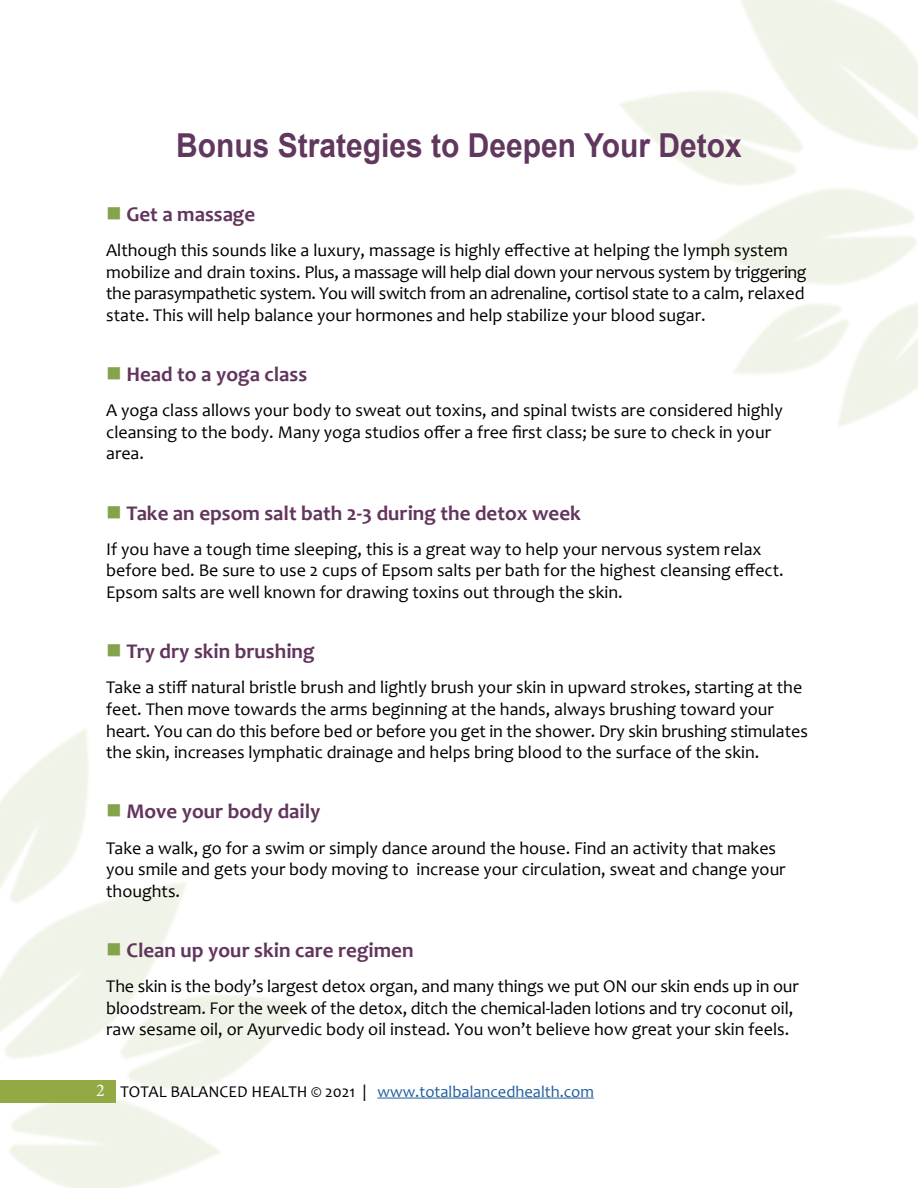
<style>
.page{position:relative;width:918px;height:1188px;background:#fff}
.page>*{position:absolute;margin:0;border:0;box-sizing:border-box;transform-origin:0 0}
.t1{font:700 33px "Arial";color:#61375e;scale:.91 1}
.t2{font:700 21px "Candara";color:#62355d}
.t3{font:18px/21.6px "Candara";color:#000}
.t4{font:16.5px "Candara";color:#215e9e}
.s1{color:#85a34b}
.s2{font-family:"Minion Pro";font-size:18px;color:#fff}
.s3{color:#000}
</style>
<div class="page">
<img style="left:0;top:729px;width:302px;height:459px">
<hr style="left:377px;top:1098px;width:217px;height:1px;background:#215e9e">
<div style="left:0;top:1080px;width:115px;height:22px;background:#92a944"></div>
<h1 class="t1" style="left:176px;top:122px;width:623px">Bonus Strategies to Deepen Your Detox</h1>
<p class="t2" style="left:106px;top:201px;width:151px"><span class="s1">■</span> Get a massage</p>
<p class="t3" style="left:106px;top:239px;width:702px">Although this sounds like a luxury, massage is highly effective at helping the lymph system mobilize and drain toxins. Plus, a massage will help dial down your nervous system by triggering the parasympathetic system. You will switch from an adrenaline, cortisol state to a calm, relaxed state. This will help balance your hormones and help stabilize your blood sugar.</p>
<p class="t2" style="left:106px;top:361px;width:203px"><span class="s1">■</span> Head to a yoga class</p>
<p class="t3" style="left:106px;top:399px;width:678px">A yoga class allows your body to sweat out toxins, and spinal twists are considered highly cleansing to the body. Many yoga studios offer a free first class; be sure to check in your area.</p>
<p class="t2" style="left:106px;top:500px;width:476px"><span class="s1">■</span> Take an epsom salt bath 2-3 during the detox week</p>
<p class="t3" style="left:106px;top:538px;width:679px">If you have a tough time sleeping, this is a great way to help your nervous system relax before bed. Be sure to use 2 cups of Epsom salts per bath for the highest cleansing effect.<br>Epsom salts are well known for drawing toxins out through the skin.</p>
<p class="t2" style="left:106px;top:638px;width:210px"><span class="s1">■</span> Try dry skin brushing</p>
<p class="t3" style="left:106px;top:677px;width:703px">Take a stiff natural bristle brush and lightly brush your skin in upward strokes, starting at the feet. Then move towards the arms beginning at the hands, always brushing toward your heart. You can do this before bed or before you get in the shower. Dry skin brushing stimulates the skin, increases lymphatic drainage and helps bring blood to the surface of the skin.</p>
<p class="t2" style="left:106px;top:798px;width:216px"><span class="s1">■</span> Move your body daily</p>
<p class="t3" style="left:106px;top:837px;width:681px">Take a walk, go for a swim or simply dance around the house. Find an activity that makes you smile and gets your body moving to increase your circulation, sweat and change your thoughts.</p>
<p class="t2" style="left:106px;top:937px;width:309px"><span class="s1">■</span> Clean up your skin care regimen</p>
<p class="t3" style="left:106px;top:975px;width:694px">The skin is the body’s largest detox organ, and many things we put ON our skin ends up in our bloodstream. For the week of the detox, ditch the chemical-laden lotions and try coconut oil, raw sesame oil, or Ayurvedic body oil instead. You won’t believe how great your skin feels.</p>
<p class="t4" style="left:96px;top:1081px;width:499px"><span class="s2">2</span> <span class="s3">TOTAL BALANCED HEALTH © 2021 |</span> www.totalbalancedhealth.com</p>
</div>
